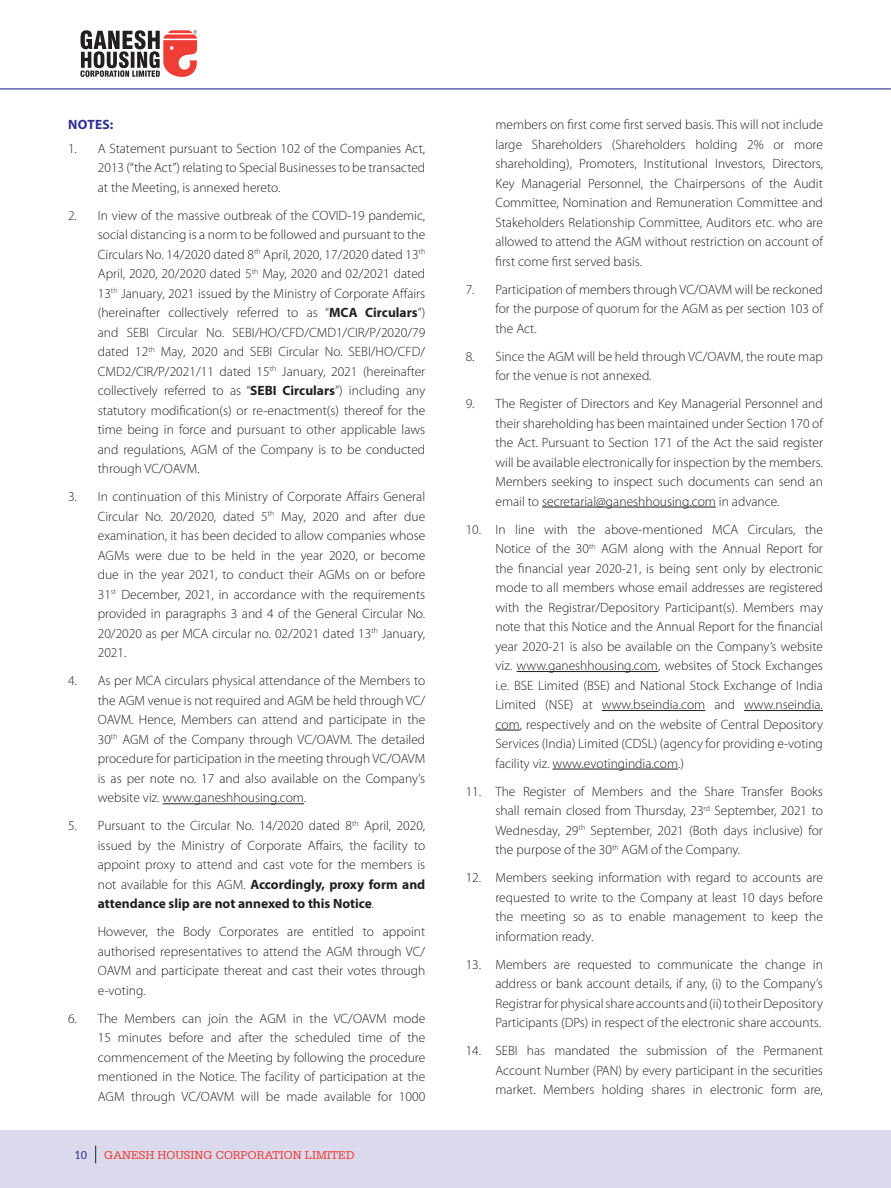
<style>
.page{position:relative;width:891px;height:1188px;background:#fff}
.page>*{position:absolute;margin:0;border:0;box-sizing:border-box;transform-origin:0 0}
.t1{font:300 13.5px/19.5px "Myriad Pro";color:#231f20;text-align:justify}
.t2{font:700 13.5px "Myriad Pro";letter-spacing:.02em;color:#2e3092}
.t3{font:12px "Serifa BT";color:#ee3e35}
.t4{font:12px "Serifa BT";color:#2e3092}
.s1{font-weight:700}
</style>
<div class="page">
<hr style="left:163px;top:803px;width:141px;height:1px;background:#231f20">
<hr style="left:542px;top:507px;width:174px;height:1px;background:#231f20">
<hr style="left:517px;top:671px;width:141px;height:1px;background:#231f20">
<hr style="left:602px;top:710px;width:103px;height:1px;background:#231f20">
<hr style="left:744px;top:710px;width:79px;height:1px;background:#231f20">
<svg style="left:495px;top:730px;width:25px;height:1px"></svg>
<hr style="left:552px;top:769px;width:126px;height:1px;background:#231f20">
<div style="left:0;top:1131px;width:891px;height:57px;background:#dbd9ec"></div>
<hr style="left:0;top:88px;width:891px;height:1px;background:#2e3092">
<svg style="left:95px;top:1146px;width:1px;height:17px"></svg>
<svg style="left:80px;top:30px;width:117px;height:47px"></svg>
<p class="t2" style="left:68px;top:116px;width:47px">NOTES:</p>
<p class="t1" style="left:98px;top:139px;width:329px;text-indent:-30px">1. A Statement pursuant to Section 102 of the Companies Act, 2013 (“the Act”) relating to Special Businesses to be transacted at the Meeting, is annexed hereto.</p>
<p class="t1" style="left:98px;top:206px;width:329px;text-indent:-30px">2. In view of the massive outbreak of the COVID-19 pandemic, social distancing is a norm to be followed and pursuant to the Circulars No. 14/2020 dated 8<sup>th</sup> April, 2020, 17/2020 dated 13<sup>th </sup>April, 2020, 20/2020 dated 5<sup>th</sup> May, 2020 and 02/2021 dated 13<sup>th</sup> January, 2021 issued by the Ministry of Corporate Affairs (hereinafter collectively referred to as “<span class="s1">MCA Circulars</span>”) and SEBI Circular No. SEBI/HO/CFD/CMD1/CIR/P/2020/79 dated 12<sup>th</sup> May, 2020 and SEBI Circular No. SEBI/HO/CFD/ CMD2/CIR/P/2021/11 dated 15<sup>th</sup> January, 2021 (hereinafter collectively referred to as “<span class="s1">SEBI Circulars</span>”) including any statutory modification(s) or re-enactment(s) thereof for the time being in force and pursuant to other applicable laws and regulations, AGM of the Company is to be conducted through VC/OAVM.</p>
<p class="t1" style="left:98px;top:487px;width:329px;text-indent:-30px">3. In continuation of this Ministry of Corporate Affairs General Circular No. 20/2020, dated 5<sup>th</sup> May, 2020 and after due examination, it has been decided to allow companies whose AGMs were due to be held in the year 2020, or become due in the year 2021, to conduct their AGMs on or before 31<sup>st</sup> December, 2021, in accordance with the requirements provided in paragraphs 3 and 4 of the General Circular No.<br>20/2020 as per MCA circular no. 02/2021 dated 13<sup>th</sup> January, 2021.</p>
<p class="t1" style="left:98px;top:671px;width:329px;text-indent:-30px">4. As per MCA circulars physical attendance of the Members to the AGM venue is not required and AGM be held through VC/ OAVM. Hence, Members can attend and participate in the 30<sup>th</sup> AGM of the Company through VC/OAVM. The detailed procedure for participation in the meeting through VC/OAVM is as per note no. 17 and also available on the Company’s website viz. www.ganeshhousing.com.</p>
<p class="t1" style="left:98px;top:816px;width:329px;text-indent:-30px">5. Pursuant to the Circular No. 14/2020 dated 8<sup>th</sup> April, 2020, issued by the Ministry of Corporate Affairs, the facility to appoint proxy to attend and cast vote for the members is not available for this AGM. <span class="s1">Accordingly, proxy form and attendance slip are not annexed to this Notice</span>.</p>
<p class="t1" style="left:98px;top:922px;width:329px">However, the Body Corporates are entitled to appoint authorised representatives to attend the AGM through VC/ OAVM and participate thereat and cast their votes through e-voting.</p>
<p class="t1" style="left:98px;top:1009px;width:329px;text-indent:-30px">6. The Members can join the AGM in the VC/OAVM mode 15 minutes before and after the scheduled time of the commencement of the Meeting by following the procedure mentioned in the Notice. The facility of participation at the AGM through VC/OAVM will be made available for 1000</p>
<p class="t4" style="left:74px;top:1148px;width:14px">10</p>
<p class="t3" style="left:104px;top:1148px;width:252px">GANESH HOUSING CORPORATION LIMITED</p>
<p class="t1" style="left:495px;top:115px;width:329px">members on first come first served basis. This will not include large Shareholders (Shareholders holding 2% or more shareholding), Promoters, Institutional Investors, Directors, Key Managerial Personnel, the Chairpersons of the Audit Committee, Nomination and Remuneration Committee and Stakeholders Relationship Committee, Auditors etc. who are allowed to attend the AGM without restriction on account of first come first served basis.</p>
<p class="t1" style="left:495px;top:279px;width:329px;text-indent:-30px">7. Participation of members through VC/OAVM will be reckoned for the purpose of quorum for the AGM as per section 103 of the Act.</p>
<p class="t1" style="left:495px;top:346px;width:329px;text-indent:-30px">8. Since the AGM will be held through VC/OAVM, the route map for the venue is not annexed.</p>
<p class="t1" style="left:495px;top:394px;width:329px;text-indent:-30px">9. The Register of Directors and Key Managerial Personnel and their shareholding has been maintained under Section 170 of the Act. Pursuant to Section 171 of the Act the said register will be available electronically for inspection by the members.<br>Members seeking to inspect such documents can send an email to secretarial@ganeshhousing.com in advance.</p>
<p class="t1" style="left:495px;top:519px;width:329px;text-indent:-30px">10. In line with the above-mentioned MCA Circulars, the Notice of the 30<sup>th</sup> AGM along with the Annual Report for the financial year 2020-21, is being sent only by electronic mode to all members whose email addresses are registered with the Registrar/Depository Participant(s). Members may note that this Notice and the Annual Report for the financial year 2020-21 is also be available on the Company’s website viz. www.ganeshhousing.com, websites of Stock Exchanges i.e. BSE Limited (BSE) and National Stock Exchange of India Limited (NSE) at www.bseindia.com and www.nseindia. com, respectively and on the website of Central Depository Services (India) Limited (CDSL) (agency for providing e-voting facility viz. www.evotingindia.com.)</p>
<p class="t1" style="left:495px;top:781px;width:329px;text-indent:-30px">11. The Register of Members and the Share Transfer Books shall remain closed from Thursday, 23<sup>rd</sup> September, 2021 to Wednesday, 29<sup>th</sup> September, 2021 (Both days inclusive) for the purpose of the 30<sup>th</sup> AGM of the Company.</p>
<p class="t1" style="left:495px;top:868px;width:329px;text-indent:-30px">12. Members seeking information with regard to accounts are requested to write to the Company at least 10 days before the meeting so as to enable management to keep the information ready.</p>
<p class="t1" style="left:495px;top:954px;width:329px;text-indent:-30px">13. Members are requested to communicate the change in address or bank account details, if any, (i) to the Company’s Registrar for physical share accounts and (ii) to their Depository Participants (DPs) in respect of the electronic share accounts.</p>
<p class="t1" style="left:495px;top:1041px;width:329px;text-indent:-30px">14. SEBI has mandated the submission of the Permanent Account Number (PAN) by every participant in the securities market. Members holding shares in electronic form are,</p>
</div>
